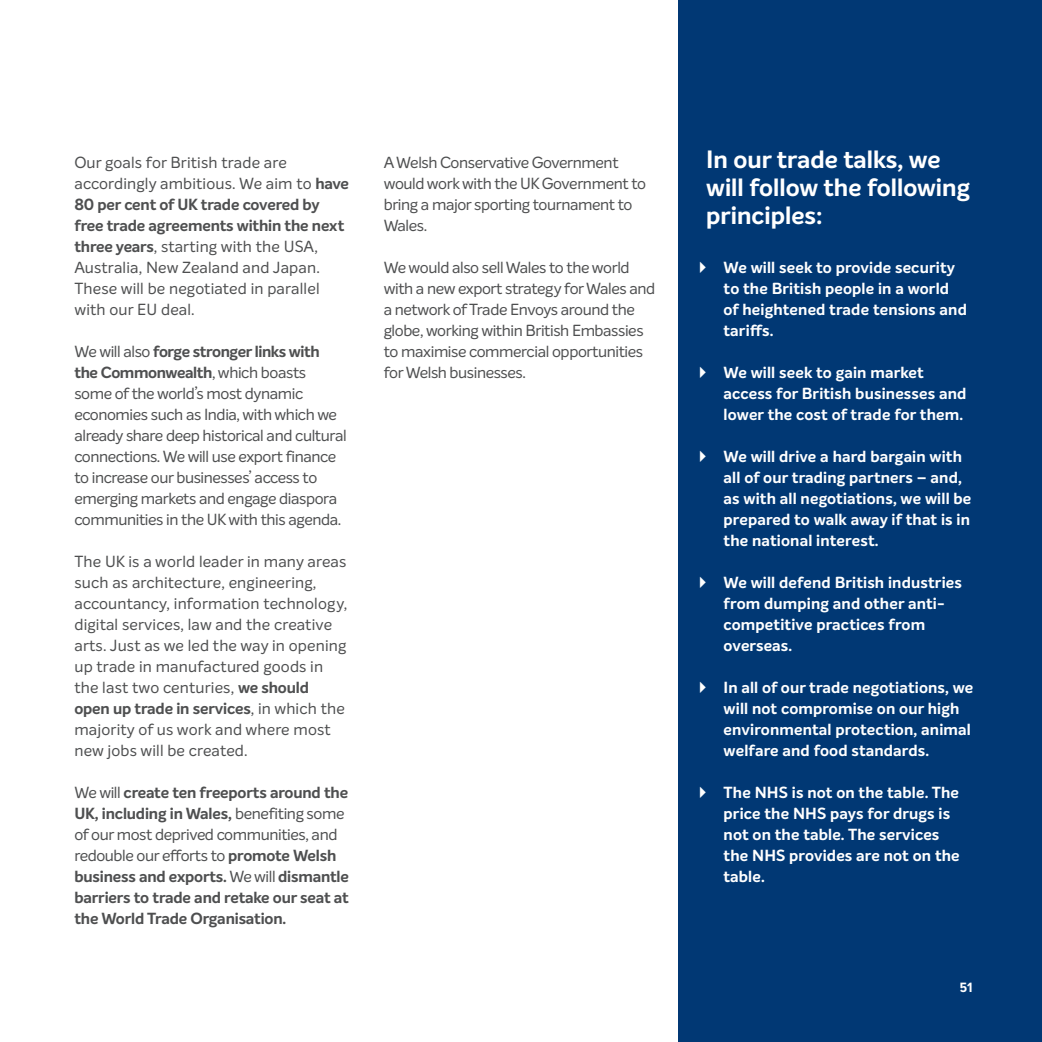
<style>
.page{position:relative;width:1042px;height:1042px;background:#fff}
.page>*{position:absolute;margin:0;border:0;box-sizing:border-box;transform-origin:0 0}
.t1{font:700 24.5px/28px "Intelo";color:#fff}
.t2{font:700 15.75px/21px "Intelo";letter-spacing:.01em;color:#fff}
.t3{font:15.75px/21px "Intelo";letter-spacing:-.025em;color:#4e4f50}
.t4{font:15.75px/21px "Intelo";letter-spacing:.01em;color:#4e4f50}
.t5{font:700 15.75px/21px "Intelo";letter-spacing:-.01em;color:#4e4f50}
.t6{font:700 14px "Proxima Nova Cond";color:#fff}
.s1{font-weight:700}
.s2{font-weight:400}
</style>
<div class="page">
<div style="left:678px;top:0;width:364px;height:1042px;background:#013874"></div>
<p class="t4" style="left:74px;top:152px;width:276px">Our goals for British trade are accordingly ambitious. We aim to <span class="s1">have<br>80 per cent of UK trade covered by free trade agreements within the next three years</span>, starting with the USA,<br>Australia, New Zealand and Japan.<br>These will be negotiated in parallel with our EU deal.</p>
<p class="t3" style="left:74px;top:341px;width:274px">We will also <span class="s1">forge stronger links with the Commonwealth</span>, which boasts some of the world’s most dynamic economies such as India, with which we already share deep historical and cultural connections. We will use export finance to increase our businesses’ access to emerging markets and engage diaspora communities in the UK with this agenda.</p>
<p class="t4" style="left:74px;top:551px;width:274px">The UK is a world leader in many areas such as architecture, engineering, accountancy, information technology, digital services, law and the creative arts. Just as we led the way in opening up trade in manufactured goods in the last two centuries, <span class="s1">we should open up trade in services</span>, in which the majority of us work and where most new jobs will be created.</p>
<p class="t5" style="left:74px;top:782px;width:276px"><span class="s2">We will</span> create ten freeports around the UK, including in Wales, <span class="s2">benefiting some of our most deprived communities, and redouble our efforts to</span> promote Welsh business and exports. <span class="s2">We will</span> dismantle barriers to trade and retake our seat at the World Trade Organisation.</p>
<p class="t3" style="left:384px;top:152px;width:264px">A Welsh Conservative Government would work with the UK Government to bring a major sporting tournament to<br>Wales.</p>
<p class="t3" style="left:384px;top:257px;width:273px">We would also sell Wales to the world with a new export strategy for Wales and a network of Trade Envoys around the globe, working within British Embassies to maximise commercial opportunities for Welsh businesses.</p>
<h1 class="t1" style="left:706px;top:146px;width:265px">In our trade talks, we will follow the following principles:</h1>
<p class="t2" style="left:723px;top:257px;width:245px">We will seek to provide security to the British people in a world of heightened trade tensions and tariffs.</p>
<p class="t2" style="left:723px;top:362px;width:244px">We will seek to gain market access for British businesses and lower the cost of trade for them.</p>
<p class="t2" style="left:723px;top:446px;width:249px">We will drive a hard bargain with all of our trading partners – and, as with all negotiations, we will be prepared to walk away if that is in the national interest.</p>
<p class="t2" style="left:723px;top:572px;width:240px">We will defend British industries from dumping and other anti&shy;competitive practices from overseas.</p>
<p class="t2" style="left:723px;top:677px;width:251px">In all of our trade negotiations, we will not compromise on our high environmental protection, animal welfare and food standards.</p>
<p class="t2" style="left:723px;top:782px;width:238px">The NHS is not on the table. The price the NHS pays for drugs is not on the table. The services the NHS provides are not on the table.</p>
<p class="t6" style="left:960px;top:977px;width:14px">51</p>
</div>
